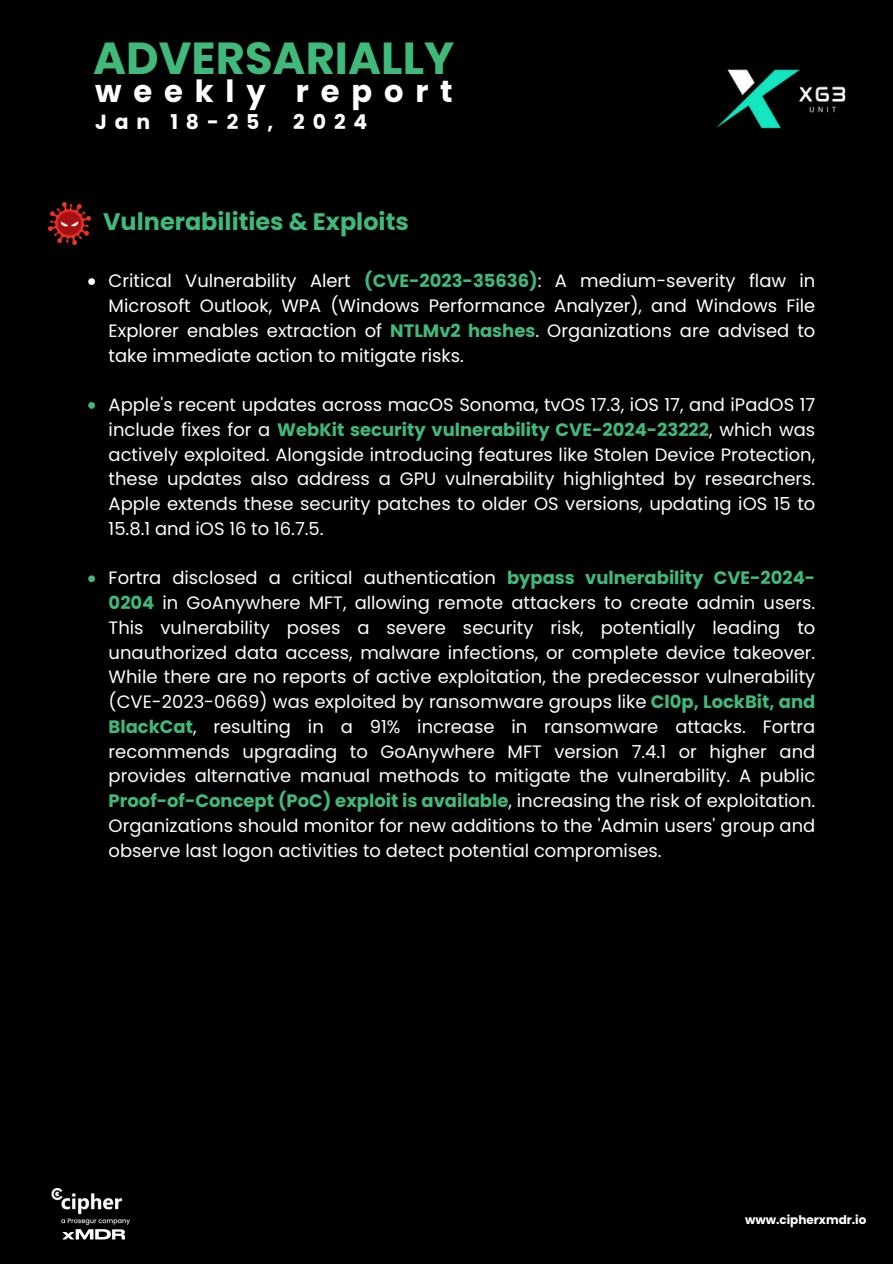
<style>
.page{position:relative;width:893px;height:1264px;background:#fff}
.page>*{position:absolute;margin:0;border:0;box-sizing:border-box;transform-origin:0 0}
.t1{font:700 44.85px "Poppins";color:#40b97b}
.t2{font:700 30.6px "Poppins";letter-spacing:.385em;color:#fff}
.t3{font:700 24px "Poppins";color:#40b97b}
.t4{font:700 20.4px "Poppins";letter-spacing:.385em;color:#fff}
.t5{font:18px/24.8px "Poppins";color:#fdfdfd;text-align:justify}
.t6{font:18px/24.8px "Poppins";color:#fff;text-align:justify}
.t7{font:700 12px "Poppins";color:#fff}
.s1{font-weight:700;color:#40b97b}
</style>
<div class="page">
<div style="left:0;top:0;width:892px;height:1263px;background:#000"></div>
<img style="left:51px;top:1188px;width:79px;height:37px">
<svg style="left:62px;top:1229px;width:63px;height:10px"></svg>
<img style="left:716px;top:69px;width:130px;height:60px">
<img style="left:48px;top:202px;width:43px;height:43px">
<svg style="left:88px;top:278px;width:7px;height:7px"></svg>
<svg style="left:88px;top:402px;width:7px;height:7px"></svg>
<svg style="left:88px;top:575px;width:7px;height:7px"></svg>
<p class="t1" style="left:93px;top:27px;width:362px">ADVERSARIALLY</p>
<p class="t2" style="left:95px;top:70px;width:359px">weekly report</p>
<p class="t4" style="left:95px;top:107px;width:273px">Jan 18-25, 2024</p>
<h4 class="t3" style="left:103px;top:205px;width:307px">Vulnerabilities &amp; Exploits</h4>
<h4 class="t6" style="left:109px;top:268px;width:708px">Critical Vulnerability Alert <span class="s1">(CVE-2023-35636)</span>: A medium-severity flaw in Microsoft Outlook, WPA (Windows Performance Analyzer), and Windows File Explorer enables extraction of <span class="s1">NTLMv2 hashes</span>. Organizations are advised to take immediate action to mitigate risks.</h4>
<p class="t5" style="left:109px;top:392px;width:708px">Apple's recent updates across macOS Sonoma, tvOS 17.3, iOS 17, and iPadOS 17 include fixes for a <span class="s1">WebKit security vulnerability CVE-2024-23222</span>, which was actively exploited. Alongside introducing features like Stolen Device Protection, these updates also address a GPU vulnerability highlighted by researchers.<br>Apple extends these security patches to older OS versions, updating iOS 15 to 15.8.1 and iOS 16 to 16.7.5.</p>
<p class="t5" style="left:109px;top:565px;width:708px">Fortra disclosed a critical authentication <span class="s1">bypass vulnerability CVE-2024- 0204</span> in GoAnywhere MFT, allowing remote attackers to create admin users.<br>This vulnerability poses a severe security risk, potentially leading to unauthorized data access, malware infections, or complete device takeover.<br>While there are no reports of active exploitation, the predecessor vulnerability (CVE-2023-0669) was exploited by ransomware groups like <span class="s1">Cl0p, LockBit, and BlackCat</span>, resulting in a 91% increase in ransomware attacks. Fortra recommends upgrading to GoAnywhere MFT version 7.4.1 or higher and provides alternative manual methods to mitigate the vulnerability. A public <span class="s1">Proof-of-Concept (PoC) exploit is available</span>, increasing the risk of exploitation.<br>Organizations should monitor for new additions to the 'Admin users' group and observe last logon activities to detect potential compromises.</p>
<h3 class="t7" style="left:745px;top:1210px;width:123px">www.cipherxmdr.io</h3>
</div>
